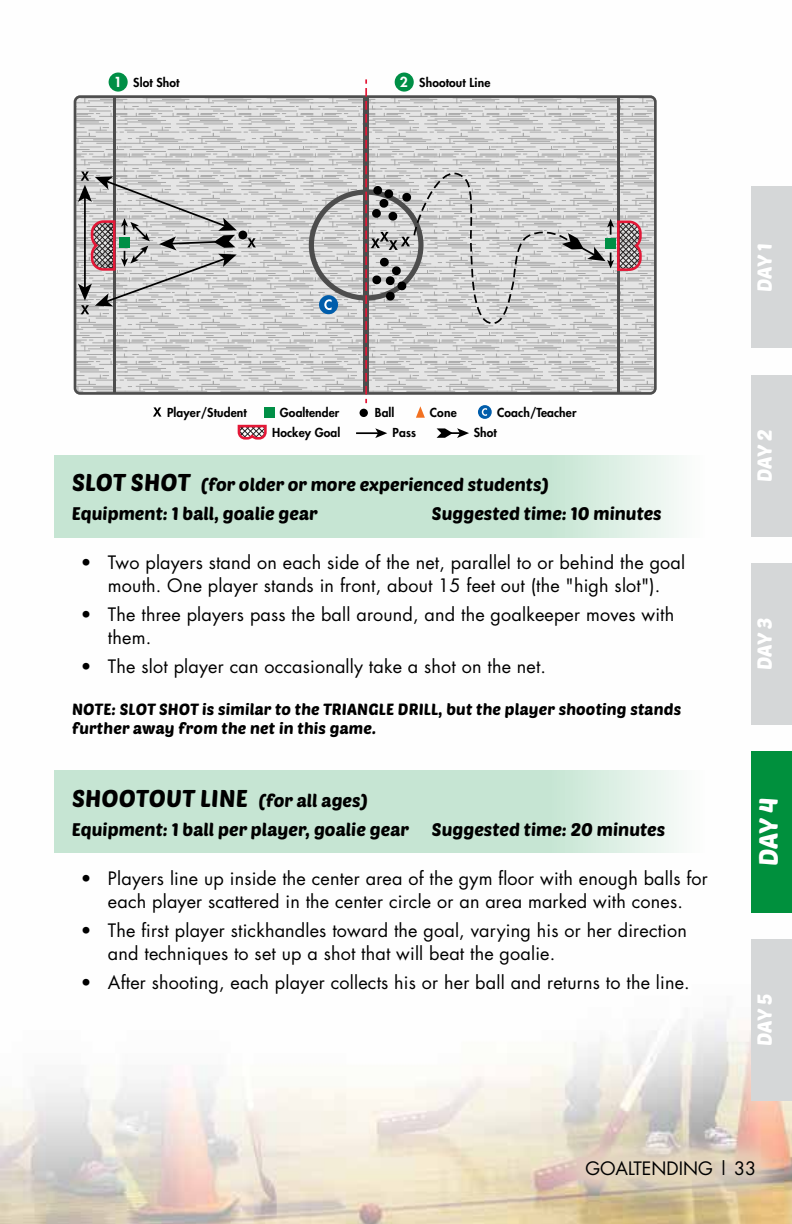
<style>
.page{position:relative;width:792px;height:1224px;background:#fff}
.page>*{position:absolute;margin:0;border:0;box-sizing:border-box;transform-origin:0 0}
.t1{font:26px "Poetsen One";color:#fff}
.t2{font:24px "Poetsen One";letter-spacing:.01em;color:#000}
.t3{font:20px "Poetsen One";letter-spacing:-.015em;color:#fff}
.t4{font:18px/23px "Futura";letter-spacing:.01em;color:#000;text-align:center}
.t5{font:18px/28.8px "Poetsen One";color:#000}
.t6{font:16px/19.2px "Poetsen One";letter-spacing:.01em;color:#000}
.t7{font:800 12px "Futura";letter-spacing:.01em;color:#000}
.s1{font-size:13.6px;color:#fff}
.s2{font-size:24px}
.s3{font-size:18px}
</style>
<div class="page">
<img style="left:0;top:72px;width:792px;height:1152px">
<div style="left:752px;top:186px;width:40px;height:162px;background:#d5d7d8"></div>
<div style="left:752px;top:375px;width:40px;height:162px;background:#d5d7d8"></div>
<div style="left:752px;top:563px;width:40px;height:162px;background:#d5d7d8"></div>
<div style="left:752px;top:939px;width:40px;height:162px;background:#d5d7d8"></div>
<div style="left:752px;top:751px;width:40px;height:162px;background:#00903d"></div>
<div style="left:561px;top:1135px;width:219px;height:65px;background:#e5d5bc;opacity:.6"></div>
<svg style="left:75px;top:97px;width:580px;height:296px;background:#d2d2d2"></svg>
<div style="left:74px;top:95px;width:583px;height:300px;border:3px solid #4d4d4d;border-radius:5px"></div>
<div style="left:363px;top:97px;width:5px;height:296px;background:#4d4d4d"></div>
<hr style="left:113px;top:97px;width:2px;height:296px;background:#4d4d4d">
<div style="left:309px;top:190px;width:115px;height:111px;border:5px solid #4d4d4d;border-radius:50%"></div>
<svg style="left:236px;top:424px;width:32px;height:17px"></svg>
<hr style="left:356px;top:432px;width:23px;height:2px;background:#000">
<svg style="left:375px;top:428px;width:12px;height:10px"></svg>
<svg style="left:437px;top:428px;width:32px;height:10px"></svg>
<div style="left:360px;top:409px;width:8px;height:8px;background:#000;border-radius:50%"></div>
<svg style="left:153px;top:407px;width:9px;height:10px"></svg>
<div style="left:265px;top:407px;width:10px;height:10px;background:#008f46"></div>
<div style="left:319px;top:295px;width:19px;height:19px;background:#005dab;border-radius:50%"></div>
<svg style="left:324px;top:299px;width:8px;height:11px"></svg>
<svg style="left:247px;top:238px;width:9px;height:9px"></svg>
<div style="left:238px;top:231px;width:9px;height:8px;background:#000;border-radius:50%"></div>
<svg style="left:78px;top:171px;width:159px;height:143px;background:#bebbbb"></svg>
<div style="left:109px;top:73px;width:19px;height:19px;background:#008f46;border-radius:50%"></div>
<div style="left:395px;top:73px;width:19px;height:19px;background:#008f46;border-radius:50%"></div>
<svg style="left:365px;top:79px;width:278px;height:339px;background:#cecdcd"></svg>
<svg style="left:54px;top:455px;width:664px;height:82px;background:#cde8d8"></svg>
<svg style="left:54px;top:770px;width:664px;height:83px;background:#cde8d8"></svg>
<p class="t7" style="left:114px;top:75px;width:67px"><span class="s1">1</span> Slot Shot</p>
<p class="t7" style="left:400px;top:75px;width:92px"><span class="s1">2</span> Shootout Line</p>
<p class="t7" style="left:167px;top:405px;width:81px">Player/Student</p>
<p class="t7" style="left:280px;top:405px;width:61px">Goaltender</p>
<p class="t7" style="left:375px;top:405px;width:21px">Ball</p>
<p class="t7" style="left:430px;top:405px;width:28px">Cone</p>
<p class="t7" style="left:497px;top:405px;width:81px">Coach/Teacher</p>
<p class="t7" style="left:272px;top:425px;width:70px">Hockey Goal</p>
<p class="t7" style="left:393px;top:424px;width:25px">Pass</p>
<p class="t7" style="left:474px;top:424px;width:25px">Shot</p>
<p class="t5" style="left:72px;top:470px;width:478px"><span class="s2">SLOT SHOT</span> (for older or more experienced students)<br>Equipment: 1 ball, goalie gear</p>
<p class="t5" style="left:432px;top:498px;width:231px">Suggested time: 10 minutes</p>
<p class="t4" style="left:81px;top:550px;width:606px">• Two players stand on each side of the net, parallel to or behind the goal mouth. One player stands in front, about 15 feet out (the "high slot").</p>
<p class="t4" style="left:108px;top:602px;width:568px;text-align:left;text-indent:-27px">• The three players pass the ball around, and the goalkeeper moves with them.</p>
<p class="t4" style="left:81px;top:654px;width:467px">• The slot player can occasionally take a shot on the net.</p>
<p class="t6" style="left:72px;top:699px;width:611px">NOTE: SLOT SHOT is similar to the TRIANGLE DRILL, but the player shooting stands further away from the net in this game.</p>
<h2 class="t2" style="left:72px;top:783px;width:297px">SHOOTOUT LINE <span class="s3">(for all ages)</span></h2>
<p class="t5" style="left:72px;top:814px;width:339px">Equipment: 1 ball per player, goalie gear</p>
<p class="t5" style="left:432px;top:814px;width:235px">Suggested time: 20 minutes</p>
<p class="t4" style="left:81px;top:867px;width:628px">• Players line up inside the center area of the gym floor with enough balls for each player scattered in the center circle or an area marked with cones.</p>
<p class="t4" style="left:108px;top:919px;width:581px;text-align:left;text-indent:-27px">• The first player stickhandles toward the goal, varying his or her direction and techniques to set up a shot that will beat the goalie.</p>
<p class="t4" style="left:81px;top:971px;width:610px">• After shooting, each player collects his or her ball and returns to the line.</p>
<p class="t3" style="left:752px;top:292px;width:51px;rotate:-90deg">DAY 1</p>
<p class="t3" style="left:752px;top:482px;width:55px;rotate:-90deg">DAY 2</p>
<p class="t3" style="left:752px;top:670px;width:54px;rotate:-90deg">DAY 3</p>
<h1 class="t1" style="left:752px;top:866px;width:71px;rotate:-90deg">DAY 4</h1>
<p class="t3" style="left:752px;top:1046px;width:54px;rotate:-90deg">DAY 5</p>
<p class="t4" style="left:585px;top:1157px;width:173px">GOALTENDING | 33</p>
</div>
